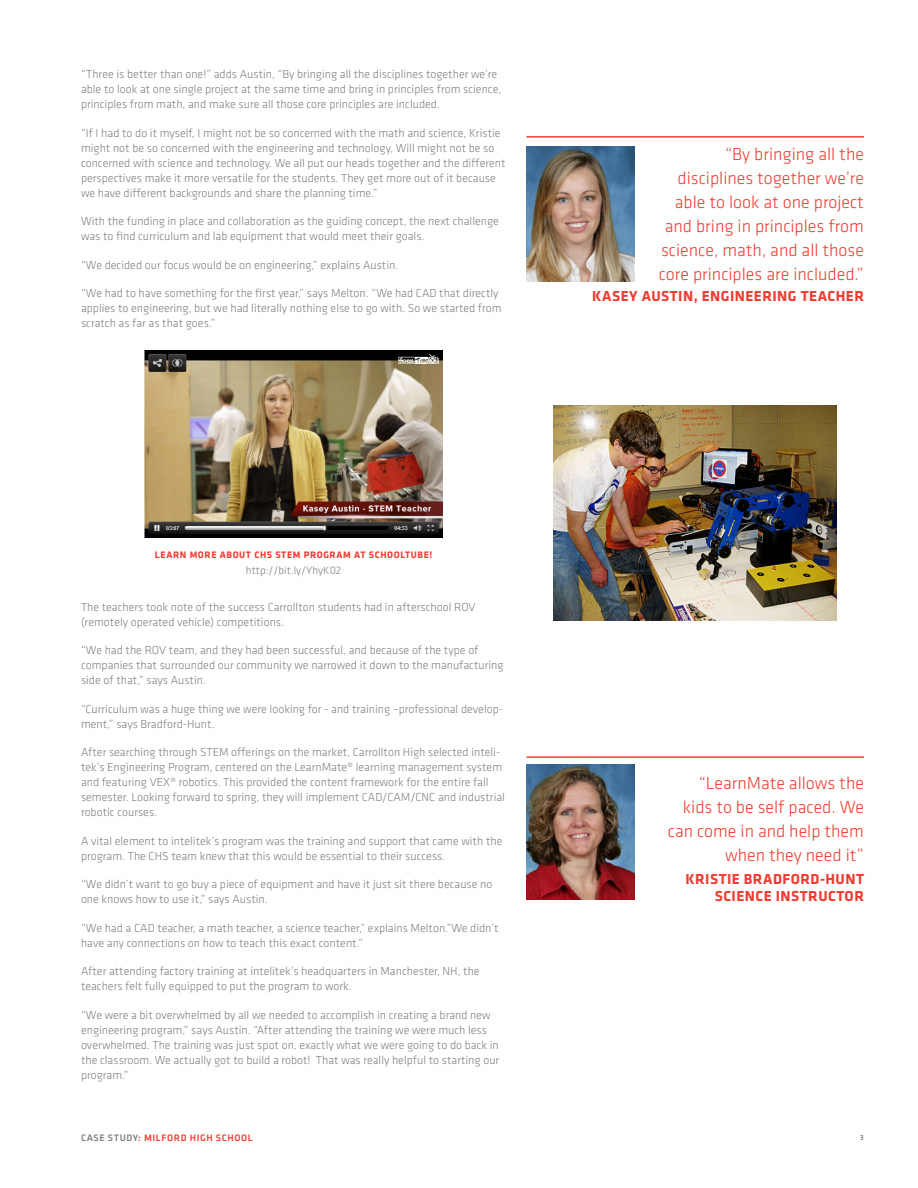
<style>
.page{position:relative;width:918px;height:1188px;background:#fff}
.page>*{position:absolute;margin:0;border:0;box-sizing:border-box;transform-origin:0 0}
.t1{font:300 18px/24px "Klavika";color:#ee3e34;text-align:right}
.t2{font:700 15px/16.5px "Klavika";letter-spacing:.03em;color:#ee3e34;text-align:right}
.t3{font:300 12px/15px "Klavika";color:#808083}
.t4{font:300 11.25px "Klavika";color:#808083}
.t5{font:700 9.75px "Klavika";letter-spacing:.06em;color:#ee3e34}
.t6{font:500 9.75px "Klavika";letter-spacing:.06em;color:#ee3e34}
.t7{font:500 7.5px "Klavika";color:#808083}
.s1{color:#808083}
</style>
<div class="page">
<hr style="left:526px;top:136px;width:338px;height:2px;background:#ee3e34">
<hr style="left:526px;top:756px;width:338px;height:2px;background:#ee3e34">
<img style="left:526px;top:764px;width:108px;height:135px">
<img style="left:526px;top:147px;width:108px;height:135px">
<img style="left:554px;top:405px;width:283px;height:216px">
<img style="left:145px;top:350px;width:297px;height:187px">
<p class="t3" style="left:81px;top:67px;width:422px">“Three is better than one!” adds Austin, “By bringing all the disciplines together we’re able to look at one single project at the same time and bring in principles from science, principles from math, and make sure all those core principles are included.</p>
<p class="t3" style="left:81px;top:125px;width:426px">“If I had to do it myself, I might not be so concerned with the math and science, Kristie might not be so concerned with the engineering and technology, Will might not be so concerned with science and technology. We all put our heads together and the different perspectives make it more versatile for the students. They get more out of it because we have different backgrounds and share the planning time.”</p>
<p class="t3" style="left:81px;top:214px;width:419px">With the funding in place and collaboration as the guiding concept, the next challenge was to find curriculum and lab equipment that would meet their goals.</p>
<p class="t3" style="left:81px;top:257px;width:319px">“We decided our focus would be on engineering,” explains Austin.</p>
<p class="t3" style="left:81px;top:286px;width:422px">“We had to have something for the first year,” says Melton. “We had CAD that directly applies to engineering, but we had literally nothing else to go with. So we started from scratch as far as that goes.”</p>
<p class="t1" style="left:659px;top:143px;width:207px">“By bringing all the disciplines together we’re able to look at one project and bring in principles from science, math, and all those core principles are included.”</p>
<p class="t2" style="left:592px;top:288px;width:273px">KASEY AUSTIN, ENGINEERING TEACHER</p>
<p class="t5" style="left:155px;top:550px;width:279px">LEARN MORE ABOUT CHS STEM PROGRAM AT SCHOOLTUBE!</p>
<p class="t4" style="left:246px;top:564px;width:97px">http://bit.ly/YhyK02</p>
<p class="t3" style="left:81px;top:599px;width:396px">The teachers took note of the success Carrollton students had in afterschool ROV (remotely operated vehicle) competitions.</p>
<p class="t3" style="left:81px;top:643px;width:424px">“We had the ROV team, and they had been successful, and because of the type of companies that surrounded our community we narrowed it down to the manufacturing side of that,” says Austin.</p>
<p class="t3" style="left:81px;top:701px;width:424px">“Curriculum was a huge thing we were looking for - and training –professional develop&shy;ment,” says Bradford-Hunt.</p>
<p class="t3" style="left:81px;top:745px;width:426px">After searching through STEM offerings on the market, Carrollton High selected inteli&shy;tek’s Engineering Program, centered on the LearnMate® learning management system and featuring VEX® robotics. This provided the content framework for the entire fall semester. Looking forward to spring, they will implement CAD/CAM/CNC and industrial robotic courses.</p>
<p class="t3" style="left:81px;top:833px;width:423px">A vital element to intelitek’s program was the training and support that came with the program. The CHS team knew that this would be essential to their success.</p>
<p class="t3" style="left:81px;top:877px;width:413px">“We didn’t want to go buy a piece of equipment and have it just sit there because no one knows how to use it,” says Austin.</p>
<p class="t3" style="left:81px;top:920px;width:419px">“We had a CAD teacher, a math teacher, a science teacher,” explains Melton.”We didn’t have any connections on how to teach this exact content.”</p>
<p class="t3" style="left:81px;top:964px;width:400px">After attending factory training at intelitek’s headquarters in Manchester, NH, the teachers felt fully equipped to put the program to work.</p>
<p class="t3" style="left:81px;top:1007px;width:420px">“We were a bit overwhelmed by all we needed to accomplish in creating a brand new engineering program,” says Austin. “After attending the training we were much less overwhelmed. The training was just spot on, exactly what we were going to do back in the classroom. We actually got to build a robot! That was really helpful to starting our program.”</p>
<p class="t6" style="left:81px;top:1133px;width:173px"><span class="s1">CASE STUDY</span>: MILFORD HIGH SCHOOL</p>
<p class="t1" style="left:668px;top:772px;width:198px">“LearnMate allows the kids to be self paced. We can come in and help them when they need it”</p>
<p class="t2" style="left:685px;top:871px;width:180px">KRISTIE BRADFORD-HUNT<br>SCIENCE INSTRUCTOR</p>
<p class="t7" style="left:860px;top:1133px;width:5px">3</p>
</div>
